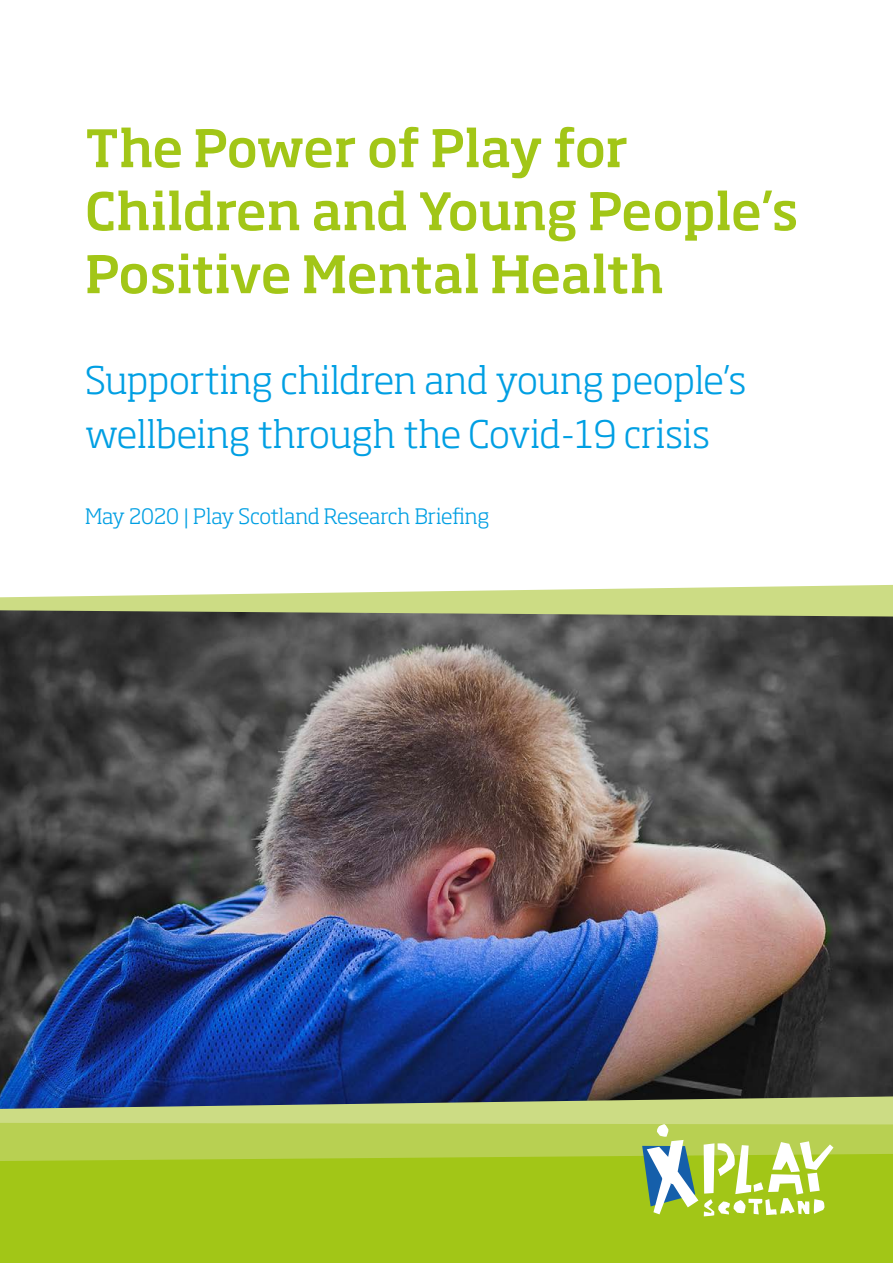
<style>
.page{position:relative;width:893px;height:1263px;background:#fff}
.page>*{position:absolute;margin:0;border:0;box-sizing:border-box;transform-origin:0 0}
.t1{font:500 51px/63px "Soho Std";letter-spacing:-.015em;color:#a2c617}
.t2{font:300 37.5px/54px "Soho Std";color:#009fe3}
.t3{font:300 21px "Soho Std";letter-spacing:-.005em;color:#009fe3}
</style>
<div class="page">
<svg style="left:0;top:585px;width:893px;height:25px;fill:#ccdc84"></svg>
<img style="left:0;top:610px;width:893px;height:486px">
<svg style="left:0;top:1096px;width:893px;height:27px;background:#9daf7c"></svg>
<div style="left:0;top:1216px;width:893px;height:47px;background:#a2c617"></div>
<svg style="left:0;top:1123px;width:893px;height:93px;background:#adcb3d"></svg>
<h1 class="t1" style="left:85px;top:116px;width:715px">The Power of Play for<br>Children and Young People’s<br>Positive Mental Health</h1>
<p class="t2" style="left:85px;top:353px;width:663px">Supporting children and young people’s wellbeing through the Covid-19 crisis</p>
<p class="t3" style="left:85px;top:503px;width:406px">May 2020 | Play Scotland Research Briefing</p>
</div>
